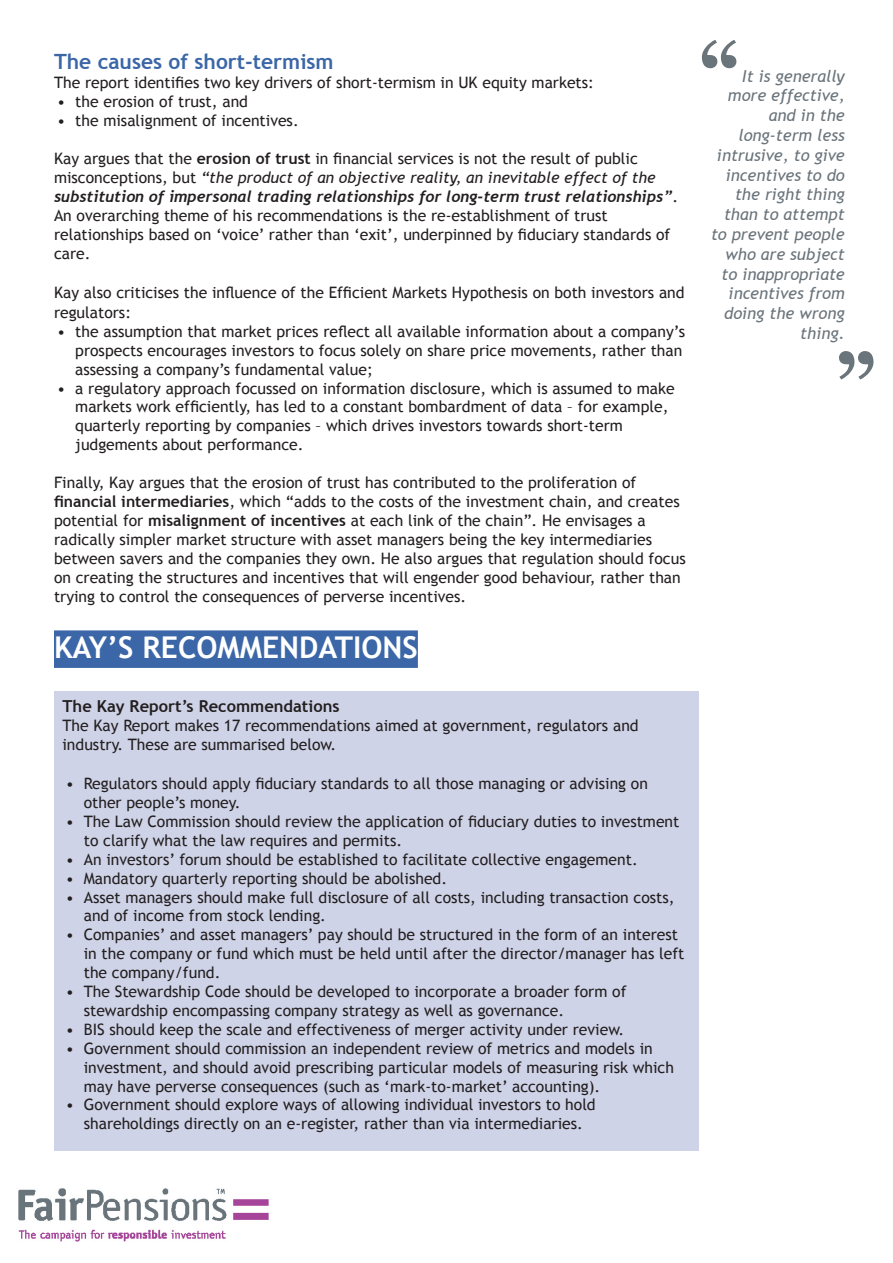
<style>
.page{position:relative;width:893px;height:1263px;background:#fff}
.page>*{position:absolute;margin:0;border:0;box-sizing:border-box;transform-origin:0 0}
.Head_3_Highlight{font:700 30px "Trebuchet MS";color:#fff}
.Head_4__blue{font:700 21px "Trebuchet MS";color:#3b66a7}
.Quotes{font:italic 16.5px/19.8px "Trebuchet MS";color:#6a747b;text-align:right}
.t1{font:700 16.5px "Trebuchet MS";color:#231f20}
.Bullets{font:15.75px/18.9px "Trebuchet MS";color:#231f20}
.s1{font-weight:700}
.s2{font-style:italic}
.s3{font-family:"Trebuchet";font-weight:700;font-style:italic}
</style>
<div class="page">
<img style="left:18px;top:1188px;width:251px;height:54px">
<div style="left:54px;top:630px;width:364px;height:38px;background:#3b66a7"></div>
<svg style="left:702px;top:40px;width:34px;height:28px"></svg>
<svg style="left:839px;top:351px;width:34px;height:28px"></svg>
<div style="left:54px;top:691px;width:645px;height:460px;background:#cfd3e7"></div>
<p class="Head_4__blue" style="left:54px;top:49px;width:281px">The causes of short-termism</p>
<p class="Bullets" style="left:54px;top:74px;width:541px">The report identifies two key drivers of short-termism in UK equity markets:</p>
<p class="Bullets" style="left:57px;top:92px;width:192px">• the erosion of trust, and</p>
<p class="Bullets" style="left:57px;top:111px;width:243px">• the misalignment of incentives.</p>
<p class="Bullets" style="left:54px;top:149px;width:626px">Kay argues that the <span class="s1">erosion of trust</span> in financial services is not the result of public misconceptions, but <span class="s2">“the product of an objective reality, an inevitable effect of the </span><span class="s3">substitution of impersonal trading relationships for long-term trust relationships”</span>.<br>An overarching theme of his recommendations is the re-establishment of trust relationships based on ‘voice’ rather than ‘exit’, underpinned by fiduciary standards of care.</p>
<p class="Bullets" style="left:54px;top:283px;width:632px;line-height:19.8px">Kay also criticises the influence of the Efficient Markets Hypothesis on both investors and regulators:</p>
<p class="Bullets" style="left:75px;top:322px;width:611px;text-indent:-18px">• the assumption that market prices reflect all available information about a company’s prospects encourages investors to focus solely on share price movements, rather than assessing a company’s fundamental value;</p>
<p class="Bullets" style="left:75px;top:379px;width:601px;text-indent:-18px">• a regulatory approach focussed on information disclosure, which is assumed to make markets work efficiently, has led to a constant bombardment of data – for example, quarterly reporting by companies – which drives investors towards short-term judgements about performance.</p>
<p class="Bullets" style="left:54px;top:473px;width:633px">Finally, Kay argues that the erosion of trust has contributed to the proliferation of <span class="s1">financial intermediaries</span>, which “adds to the costs of the investment chain, and creates potential for <span class="s1">misalignment of incentives</span> at each link of the chain”. He envisages a radically simpler market structure with asset managers being the key intermediaries between savers and the companies they own. He also argues that regulation should focus on creating the structures and incentives that will engender good behaviour, rather than trying to control the consequences of perverse incentives.</p>
<p class="Head_3_Highlight" style="left:54px;top:629px;width:365px">KAY’S RECOMMENDATIONS</p>
<p class="t1" style="left:63px;top:695px;width:279px">The Kay Report’s Recommendations</p>
<p class="Bullets" style="left:63px;top:715px;width:578px;line-height:19.8px">The Kay Report makes 17 recommendations aimed at government, regulators and industry. These are summarised below.</p>
<p class="Bullets" style="left:84px;top:774px;width:566px;text-indent:-18px">• Regulators should apply fiduciary standards to all those managing or advising on other people’s money.</p>
<p class="Bullets" style="left:84px;top:812px;width:597px;text-indent:-18px">• The Law Commission should review the application of fiduciary duties to investment to clarify what the law requires and permits.</p>
<p class="Bullets" style="left:66px;top:850px;width:573px">• An investors’ forum should be established to facilitate collective engagement.</p>
<p class="Bullets" style="left:66px;top:869px;width:383px">• Mandatory quarterly reporting should be abolished.</p>
<p class="Bullets" style="left:84px;top:888px;width:592px;text-indent:-18px">• Asset managers should make full disclosure of all costs, including transaction costs, and of income from stock lending.</p>
<p class="Bullets" style="left:84px;top:925px;width:602px;text-indent:-18px">• Companies’ and asset managers’ pay should be structured in the form of an interest in the company or fund which must be held until after the director/manager has left the company/fund.</p>
<p class="Bullets" style="left:84px;top:982px;width:544px;text-indent:-18px">• The Stewardship Code should be developed to incorporate a broader form of stewardship encompassing company strategy as well as governance.</p>
<p class="Bullets" style="left:66px;top:1020px;width:560px">• BIS should keep the scale and effectiveness of merger activity under review.</p>
<p class="Bullets" style="left:84px;top:1039px;width:592px;text-indent:-18px">• Government should commission an independent review of metrics and models in investment, and should avoid prescribing particular models of measuring risk which may have perverse consequences (such as ‘mark-to-market’ accounting).</p>
<p class="Bullets" style="left:66px;top:1096px;width:531px;text-align:center">• Government should explore ways of allowing individual investors to hold shareholdings directly on an e-register, rather than via intermediaries.</p>
<p class="Quotes" style="left:711px;top:66px;width:135px">It is generally more effective, and in the long-term less intrusive, to give incentives to do the right thing than to attempt to prevent people who are subject to inappropriate incentives from doing the wrong thing.</p>
</div>
